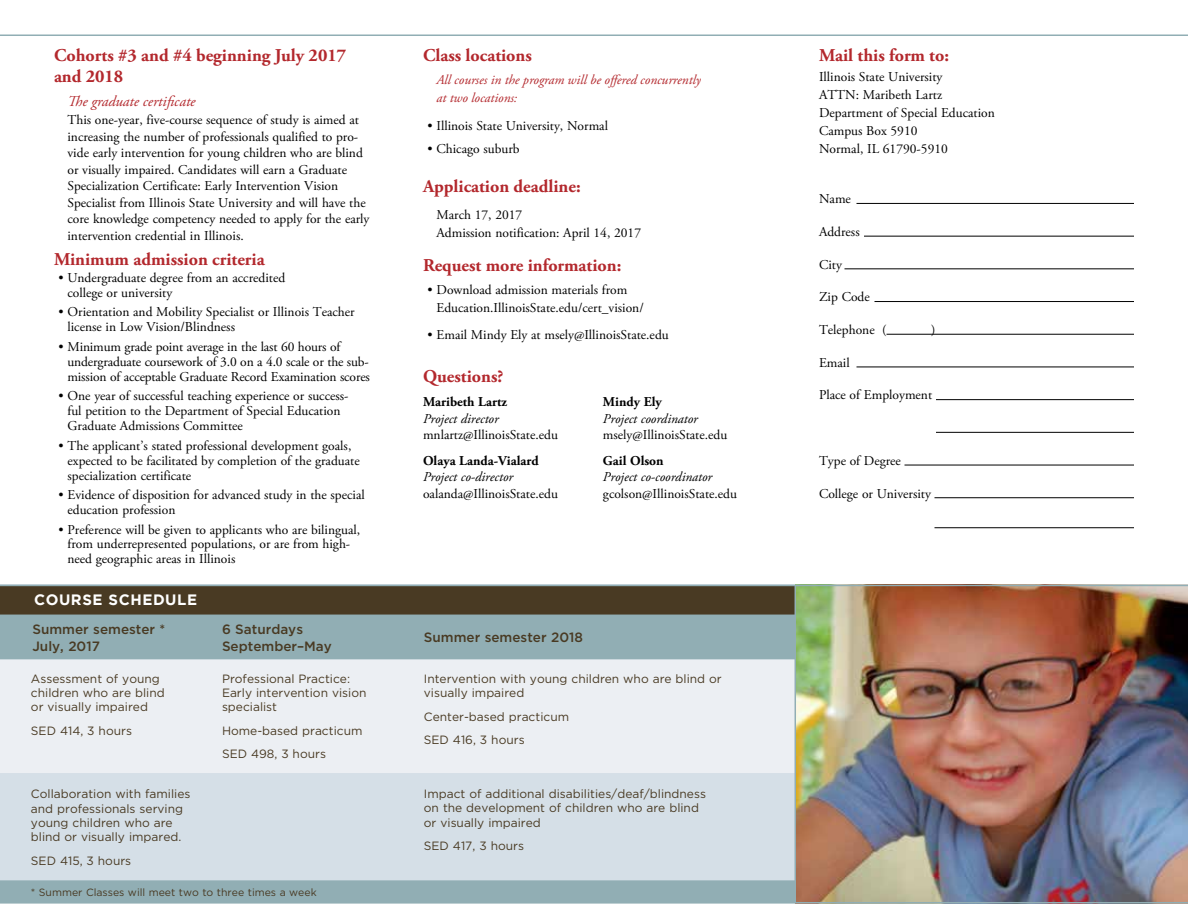
<style>
.page{position:relative;width:1188px;height:918px;background:#fff}
.page>*{position:absolute;margin:0;border:0;box-sizing:border-box;transform-origin:0 0}
.t1{font:700 18px/21px "Adobe Garamond Pro";color:#b3282d}
.t2{font:italic 15px "Adobe Garamond Pro";color:#b3282d}
.t3{font:700 15px "Gotham";letter-spacing:.04em;color:#fff}
.t4{font:13.5px/15px "Adobe Garamond Pro";color:#000}
.t5{font:italic 13.5px "Adobe Garamond Pro";color:#000}
.t6{font:500 13.5px/16.2px "Gotham";color:#493a23}
.t7{font:italic 13.5px/18px "Adobe Garamond Pro";color:#b3282d}
.t8{font:700 13.5px "Adobe Garamond Pro";color:#000}
.t9{font:12px/14.4px "Gotham";color:#493a23}
.t10{font:10.5px "Gotham";color:#493a23}
</style>
<div class="page">
<hr style="left:0;top:34px;width:1188px;height:2px;background:#91aeb4">
<div style="left:0;top:585px;width:811px;height:30px;background:#493a23"></div>
<div style="left:0;top:615px;width:795px;height:287px;background:#91aeb4"></div>
<div style="left:0;top:660px;width:795px;height:113px;background:#eceff3"></div>
<div style="left:0;top:773px;width:795px;height:107px;background:#d5dfe7"></div>
<img style="left:796px;top:586px;width:392px;height:316px">
<hr style="left:856px;top:203px;width:278px;height:1px;background:#000">
<hr style="left:864px;top:236px;width:270px;height:1px;background:#000">
<hr style="left:844px;top:269px;width:290px;height:1px;background:#000">
<hr style="left:874px;top:301px;width:260px;height:1px;background:#000">
<hr style="left:886px;top:334px;width:248px;height:1px;background:#000">
<hr style="left:856px;top:367px;width:278px;height:1px;background:#000">
<hr style="left:936px;top:399px;width:198px;height:1px;background:#000">
<hr style="left:936px;top:432px;width:198px;height:1px;background:#000">
<hr style="left:904px;top:465px;width:230px;height:1px;background:#000">
<hr style="left:934px;top:497px;width:200px;height:1px;background:#000">
<hr style="left:934px;top:527px;width:200px;height:1px;background:#000">
<hr style="left:0;top:902px;width:1188px;height:2px;background:#91aeb4">
<hr style="left:0;top:585px;width:1188px;height:1px;background:#91aeb4">
<hr style="left:795px;top:586px;width:1px;height:317px;background:#91aeb4">
<h1 class="t1" style="left:54px;top:45px;width:294px">Cohorts #3 and #4 beginning July 2017 and 2018</h1>
<p class="t2" style="left:68px;top:92px;width:129px">The graduate certificate</p>
<p class="t4" style="left:68px;top:112px;width:304px;line-height:16.5px">This one-year, five-course sequence of study is aimed at increasing the number of professionals qualified to pro&shy;vide early intervention for young children who are blind or visually impaired. Candidates will earn a Graduate Specialization Certificate: Early Intervention Vision Specialist from Illinois State University and will have the core knowledge competency needed to apply for the early intervention credential in Illinois.</p>
<h1 class="t1" style="left:54px;top:249px;width:212px">Minimum admission criteria</h1>
<p class="t4" style="left:68px;top:270px;width:219px;text-indent:-9px">• Undergraduate degree from an accredited college or university</p>
<p class="t4" style="left:68px;top:305px;width:289px;text-indent:-9px">• Orientation and Mobility Specialist or Illinois Teacher license in Low Vision/Blindness</p>
<p class="t4" style="left:68px;top:339px;width:304px;text-indent:-9px">• Minimum grade point average in the last 60 hours of undergraduate coursework of 3.0 on a 4.0 scale or the sub&shy;mission of acceptable Graduate Record Examination scores</p>
<p class="t4" style="left:68px;top:389px;width:283px;text-indent:-9px">• One year of successful teaching experience or success&shy;ful petition to the Department of Special Education<br>Graduate Admissions Committee</p>
<p class="t4" style="left:68px;top:438px;width:294px;text-indent:-9px">• The applicant’s stated professional development goals, expected to be facilitated by completion of the graduate specialization certificate</p>
<p class="t4" style="left:68px;top:488px;width:299px;text-indent:-9px">• Evidence of disposition for advanced study in the special education profession</p>
<p class="t4" style="left:68px;top:522px;width:294px;text-indent:-9px">• Preference will be given to applicants who are bilingual, from underrepresented populations, or are from high&shy;need geographic areas in Illinois</p>
<h1 class="t1" style="left:423px;top:45px;width:110px">Class locations</h1>
<p class="t7" style="left:436px;top:71px;width:266px">All courses in the program will be offered concurrently at two locations:</p>
<p class="t4" style="left:427px;top:119px;width:182px">• Illinois State University, Normal</p>
<p class="t4" style="left:427px;top:141px;width:94px">• Chicago suburb</p>
<h1 class="t1" style="left:423px;top:176px;width:159px">Application deadline:</h1>
<p class="t4" style="left:436px;top:206px;width:206px;line-height:18px">March 17, 2017<br>Admission notification: April 14, 2017</p>
<h1 class="t1" style="left:423px;top:255px;width:200px">Request more information:</h1>
<p class="t4" style="left:437px;top:281px;width:209px;line-height:18px;text-indent:-9px">• Download admission materials from<br>Education.IllinoisState.edu/cert_vision/</p>
<p class="t4" style="left:428px;top:327px;width:243px">• Email Mindy Ely at msely@IllinoisState.edu</p>
<h1 class="t1" style="left:423px;top:366px;width:82px">Questions?</h1>
<p class="t8" style="left:423px;top:394px;width:86px">Maribeth Lartz</p>
<p class="t5" style="left:423px;top:410px;width:77px">Project director</p>
<p class="t4" style="left:423px;top:428px;width:136px">mnlartz@IllinoisState.edu</p>
<p class="t8" style="left:423px;top:453px;width:117px">Olaya Landa-Vialard</p>
<p class="t5" style="left:423px;top:469px;width:92px">Project co-director</p>
<p class="t4" style="left:423px;top:486px;width:136px">oalanda@IllinoisState.edu</p>
<p class="t8" style="left:603px;top:394px;width:60px">Mindy Ely</p>
<p class="t5" style="left:603px;top:410px;width:96px">Project coordinator</p>
<p class="t4" style="left:603px;top:428px;width:126px">msely@IllinoisState.edu</p>
<p class="t8" style="left:603px;top:453px;width:62px">Gail Olson</p>
<p class="t5" style="left:603px;top:469px;width:111px">Project co-coordinator</p>
<p class="t4" style="left:603px;top:486px;width:136px">gcolson@IllinoisState.edu</p>
<p class="t3" style="left:34px;top:591px;width:165px">COURSE SCHEDULE</p>
<p class="t6" style="left:32px;top:621px;width:135px">Summer semester *<br>July, 2017</p>
<p class="t6" style="left:222px;top:621px;width:111px">6 Saturdays<br>September–May</p>
<p class="t6" style="left:424px;top:629px;width:161px">Summer semester 2018</p>
<p class="t9" style="left:31px;top:671px;width:135px">Assessment of young children who are blind or visually impaired</p>
<p class="t9" style="left:31px;top:723px;width:103px">SED 414, 3 hours</p>
<p class="t9" style="left:222px;top:671px;width:146px">Professional Practice:<br>Early intervention vision specialist</p>
<p class="t9" style="left:222px;top:719px;width:142px;line-height:23.4px">Home-based practicum<br>SED 498, 3 hours</p>
<p class="t9" style="left:424px;top:671px;width:299px">Intervention with young children who are blind or visually impaired</p>
<p class="t9" style="left:424px;top:705px;width:147px;line-height:23.4px">Center-based practicum<br>SED 416, 3 hours</p>
<p class="t9" style="left:31px;top:787px;width:161px">Collaboration with families and professionals serving young children who are blind or visually impared.</p>
<p class="t9" style="left:31px;top:853px;width:102px">SED 415, 3 hours</p>
<p class="t10" style="left:31px;top:886px;width:287px">* Summer Classes will meet two to three times a week</p>
<p class="t9" style="left:424px;top:786px;width:284px">Impact of additional disabilities/deaf/blindness on the development of children who are blind or visually impaired</p>
<p class="t9" style="left:424px;top:838px;width:102px">SED 417, 3 hours</p>
<h1 class="t1" style="left:819px;top:45px;width:132px">Mail this form to:</h1>
<p class="t4" style="left:819px;top:68px;width:177px;line-height:18px">Illinois State University<br>ATTN: Maribeth Lartz<br>Department of Special Education<br>Campus Box 5910<br>Normal, IL 61790-5910</p>
<p class="t4" style="left:819px;top:192px;width:33px">Name</p>
<p class="t4" style="left:819px;top:225px;width:42px">Address</p>
<p class="t4" style="left:819px;top:257px;width:24px">City</p>
<p class="t4" style="left:819px;top:290px;width:52px">Zip Code</p>
<p class="t4" style="left:819px;top:323px;width:69px">Telephone (</p>
<p class="t4" style="left:931px;top:323px;width:6px">)</p>
<p class="t4" style="left:819px;top:355px;width:32px">Email</p>
<p class="t4" style="left:819px;top:388px;width:115px">Place of Employment</p>
<p class="t4" style="left:819px;top:454px;width:83px">Type of Degree</p>
<p class="t4" style="left:819px;top:486px;width:113px">College or University</p>
</div>
